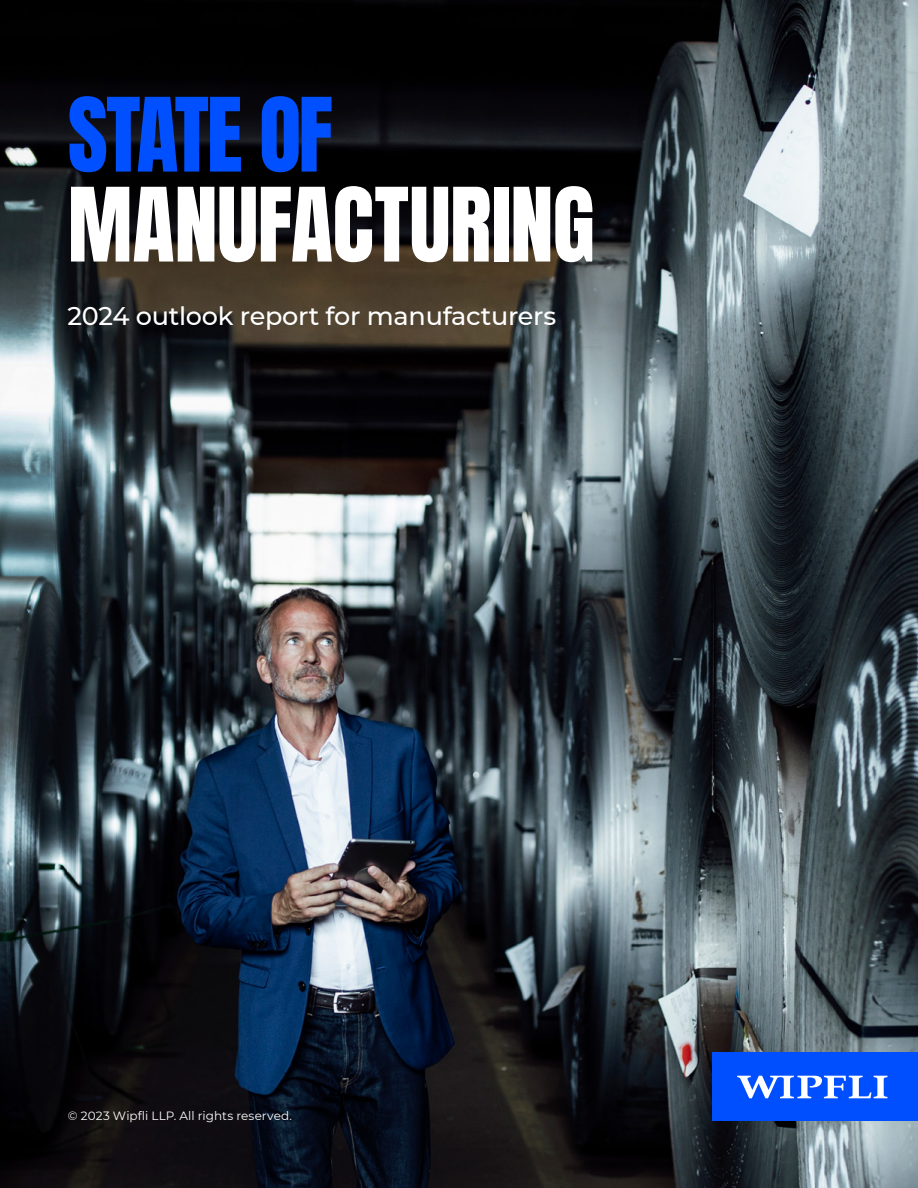
<style>
.page{position:relative;width:918px;height:1188px;background:#fff}
.page>*{position:absolute;margin:0;border:0;box-sizing:border-box;transform-origin:0 0}
.t1{font:87px "Anton";letter-spacing:-.01em;color:#fff}
.t2{font:87px "Anton";letter-spacing:-.035em;color:#0050ff}
.t3{font:500 25.5px "Montserrat";letter-spacing:-.01em;color:#fff}
.t4{font:12px "Montserrat";letter-spacing:.005em;color:#fff}
</style>
<div class="page">
<img style="left:0;top:0;width:918px;height:1188px">
<div style="left:713px;top:1053px;width:205px;height:68px;background:#004fff"></div>
<svg style="left:737px;top:1076px;width:150px;height:22px"></svg>
<h1 class="t2" style="left:68px;top:91px;width:267px">STATE OF</h1>
<h1 class="t1" style="left:68px;top:181px;width:529px">MANUFACTURING</h1>
<h2 class="t3" style="left:68px;top:298px;width:490px">2024 outlook report for manufacturers</h2>
<p class="t4" style="left:68px;top:1108px;width:226px">© 2023 Wipfli LLP. All rights reserved.</p>
</div>
